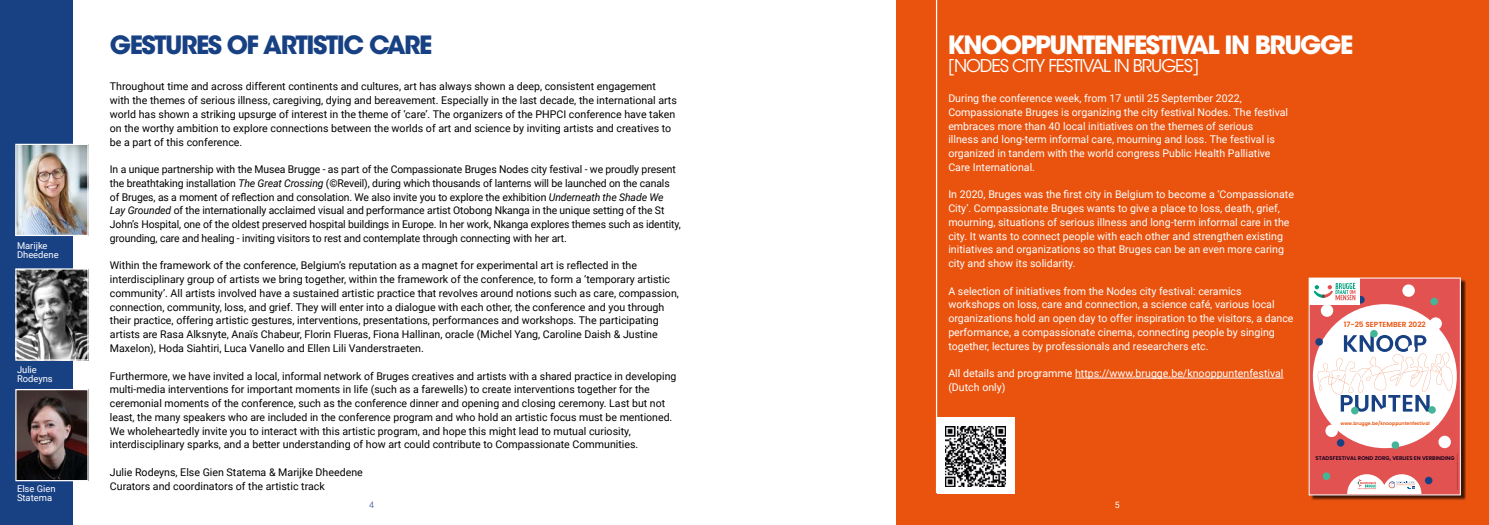
<style>
.page{position:relative;width:1489px;height:525px;background:#fff}
.page>*{position:absolute;margin:0;border:0;box-sizing:border-box;transform-origin:0 0}
.t1{font:700 25px "ITC Avant Garde Std";letter-spacing:-.06em;color:#fff}
.t2{font:700 25px "ITC Avant Garde Std";letter-spacing:-.06em;color:#184184}
.t3{font:17.5px "ITC Avant Garde Std";letter-spacing:-.06em;color:#fff}
.t4{font:10.62px/13.8px "Roboto";color:#000}
.t5{font:10.62px/13.8px "Roboto";color:#fff}
.t6{font:9.38px/8.8px "Roboto";color:#fff}
.t7{font:300 8.75px "Roboto";color:#283583}
.t8{font:8.75px "Roboto";color:#fff}
.t9{font:600 7.38px "Poppins";color:#e9530e}
.t10{font:600 5.38px "Poppins";color:#0c001d}
.t11{font:600 4.62px "Poppins";color:#e9530e}
.s1{font-style:italic}
</style>
<div class="page">
<div style="left:896px;top:0;width:592px;height:524px;background:#e9530e"></div>
<hr style="left:1074px;top:377px;width:209px;height:1px;background:#fff">
<div style="left:936px;top:417px;width:78px;height:76px;background:#fff"></div>
<img style="left:945px;top:426px;width:60px;height:60px">
<hr style="left:935px;top:0;width:2px;height:493px;background:#fff">
<div style="left:0;top:0;width:73px;height:524px;background:#184184"></div>
<div style="left:1310px;top:279px;width:155px;height:221px;background:#000;opacity:.73"></div>
<div style="left:1308px;top:279px;width:152px;height:214px;background:#e25251"></div>
<div style="left:1312px;top:304px;width:144px;height:144px;background:#fff;border-radius:50%"></div>
<svg style="left:1317px;top:335px;width:135px;height:76px"></svg>
<div style="left:1315px;top:338px;width:7px;height:7px;background:#184184;border-radius:50%"></div>
<svg style="left:1427px;top:406px;width:8px;height:7px"></svg>
<svg style="left:1369px;top:330px;width:8px;height:7px"></svg>
<div style="left:1407px;top:345px;width:8px;height:7px;background:#fff;border-radius:50%"></div>
<div style="left:1322px;top:472px;width:8px;height:7px;background:#45b598;border-radius:50%"></div>
<svg style="left:1350px;top:406px;width:8px;height:8px"></svg>
<div style="left:1379px;top:407px;width:12px;height:12px;background:#fff;border-radius:50%"></div>
<div style="left:1320px;top:304px;width:13px;height:12px;background:#fff;border-radius:50%"></div>
<div style="left:1325px;top:424px;width:12px;height:13px;background:#fff;border-radius:50%"></div>
<div style="left:1391px;top:441px;width:7px;height:7px;background:#45b598;border-radius:50%"></div>
<div style="left:1336px;top:439px;width:8px;height:7px;background:#184184;border-radius:50%"></div>
<svg style="left:1424px;top:476px;width:8px;height:8px"></svg>
<svg style="left:1356px;top:296px;width:8px;height:7px"></svg>
<div style="left:1430px;top:297px;width:7px;height:8px;background:#45b598;border-radius:50%"></div>
<div style="left:1429px;top:317px;width:12px;height:12px;background:#fff;border-radius:50%"></div>
<div style="left:1438px;top:435px;width:12px;height:13px;background:#fff;border-radius:50%"></div>
<div style="left:1402px;top:284px;width:12px;height:13px;background:#fff;border-radius:50%"></div>
<svg style="left:1347px;top:474px;width:74px;height:19px"></svg>
<div style="left:1308px;top:278px;width:51px;height:26px;background:#fff"></div>
<svg style="left:1313px;top:282px;width:42px;height:18px"></svg>
<div style="left:1308px;top:278px;width:152px;height:217px;border:1px solid #fff"></div>
<img style="left:17px;top:391px;width:70px;height:88px">
<div style="left:15px;top:389px;width:74px;height:92px;border:1px solid #fff"></div>
<img style="left:17px;top:270px;width:70px;height:88px">
<div style="left:15px;top:268px;width:74px;height:92px;border:1px solid #fff"></div>
<img style="left:17px;top:146px;width:70px;height:88px">
<div style="left:15px;top:144px;width:74px;height:92px;border:1px solid #fff"></div>
<p class="t6" style="left:17px;top:241px;width:43px">Marijke<br>Dheedene</p>
<p class="t6" style="left:17px;top:365px;width:37px">Julie<br>Rodeyns</p>
<p class="t6" style="left:17px;top:483px;width:40px">Else Gien<br>Statema</p>
<h1 class="t2" style="left:110px;top:29px;width:324px">GESTURES OF ARTISTIC CARE</h1>
<p class="t4" style="left:110px;top:79px;width:568px">Throughout time and across different continents and cultures, art has always shown a deep, consistent engagement with the themes of serious illness, caregiving, dying and bereavement. Especially in the last decade, the international arts world has shown a striking upsurge of interest in the theme of ‘care’. The organizers of the PHPCI conference have taken on the worthy ambition to explore connections between the worlds of art and science by inviting artists and creatives to be a part of this conference.</p>
<p class="t4" style="left:110px;top:162px;width:572px">In a unique partnership with the Musea Brugge - as part of the Compassionate Bruges Nodes city festival - we proudly present the breathtaking installation <span class="s1">The Great Crossing</span> (©Reveil), during which thousands of lanterns will be launched on the canals of Bruges, as a moment of reflection and consolation. We also invite you to explore the exhibition <span class="s1">Underneath the Shade We Lay Grounded</span> of the internationally acclaimed visual and performance artist Otobong Nkanga in the unique setting of the St John’s Hospital, one of the oldest preserved hospital buildings in Europe. In her work, Nkanga explores themes such as identity, grounding, care and healing - inviting visitors to rest and contemplate through connecting with her art.</p>
<p class="t4" style="left:110px;top:258px;width:570px">Within the framework of the conference, Belgium’s reputation as a magnet for experimental art is reflected in the interdisciplinary group of artists we bring together, within the framework of the conference, to form a ‘temporary artistic community’. All artists involved have a sustained artistic practice that revolves around notions such as care, compassion, connection, community, loss, and grief. They will enter into a dialogue with each other, the conference and you through their practice, offering artistic gestures, interventions, presentations, performances and workshops. The participating artists are Rasa Alksnyte, Anaïs Chabeur, Florin Flueras, Fiona Hallinan, oracle (Michel Yang, Caroline Daish &amp; Justine Maxelon), Hoda Siahtiri, Luca Vanello and Ellen Lili Vanderstraeten.</p>
<p class="t4" style="left:110px;top:368px;width:568px">Furthermore, we have invited a local, informal network of Bruges creatives and artists with a shared practice in developing multi-media interventions for important moments in life (such as a farewells) to create interventions together for the ceremonial moments of the conference, such as the conference dinner and opening and closing ceremony. Last but not least, the many speakers who are included in the conference program and who hold an artistic focus must be mentioned.<br>We wholeheartedly invite you to interact with this artistic program, and hope this might lead to mutual curiosity, interdisciplinary sparks, and a better understanding of how art could contribute to Compassionate Communities.</p>
<p class="t4" style="left:110px;top:464px;width:254px">Julie Rodeyns, Else Gien Statema &amp; Marijke Dheedene<br>Curators and coordinators of the artistic track</p>
<h1 class="t1" style="left:947px;top:29px;width:407px">KNOOPPUNTENFESTIVAL IN BRUGGE</h1>
<h2 class="t3" style="left:947px;top:54px;width:254px">[NODES CITY FESTIVAL IN BRUGES]</h2>
<p class="t5" style="left:948px;top:91px;width:341px">During the conference week, from 17 until 25 September 2022, Compassionate Bruges is organizing the city festival Nodes. The festival embraces more than 40 local initiatives on the themes of serious<br>illness and long-term informal care, mourning and loss. The festival is organized in tandem with the world congress Public Health Palliative Care International.</p>
<p class="t5" style="left:948px;top:187px;width:347px">In 2020, Bruges was the first city in Belgium to become a ‘Compassionate City’. Compassionate Bruges wants to give a place to loss, death, grief, mourning, situations of serious illness and long-term informal care in the city. It wants to connect people with each other and strengthen existing initiatives and organizations so that Bruges can be an even more caring city and show its solidarity.</p>
<p class="t5" style="left:948px;top:283px;width:347px">A selection of initiatives from the Nodes city festival: ceramics workshops on loss, care and connection, a science café, various local organizations hold an open day to offer inspiration to the visitors, a dance performance, a compassionate cinema, connecting people by singing together, lectures by professionals and researchers etc.</p>
<p class="t5" style="left:948px;top:366px;width:337px">All details and programme https://www.brugge.be/knooppuntenfestival (Dutch only)</p>
<p class="t9" style="left:1343px;top:320px;width:84px">17-25 SEPTEMBER 2022</p>
<p class="t11" style="left:1340px;top:420px;width:91px">www.brugge.be/knooppuntenfestival</p>
<p class="t10" style="left:1315px;top:454px;width:141px">STADSFESTIVAL ROND ZORG, VERLIES EN VERBINDING</p>
<p class="t7" style="left:369px;top:498px;width:6px">4</p>
<p class="t8" style="left:1114px;top:498px;width:6px">5</p>
</div>
